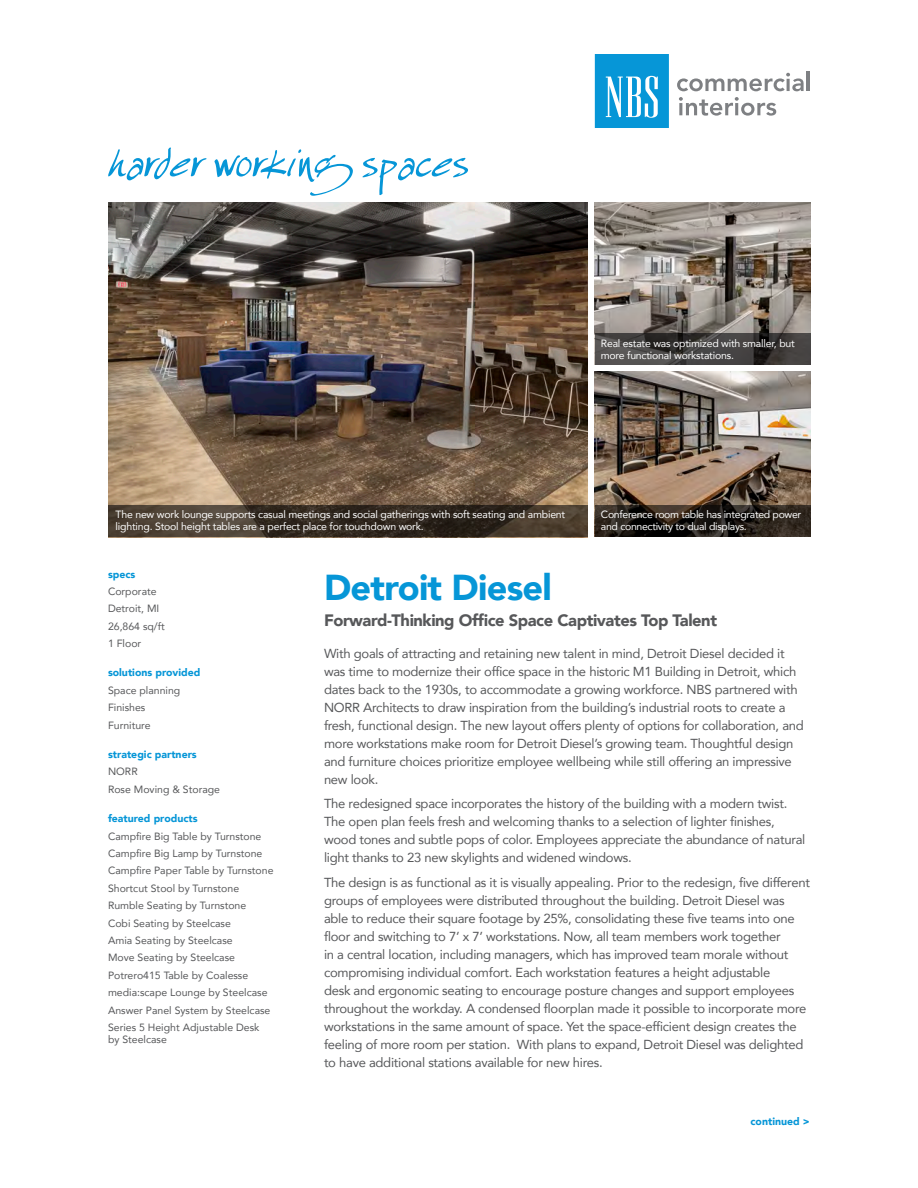
<style>
.page{position:relative;width:918px;height:1188px;background:#fff}
.page>*{position:absolute;margin:0;border:0;box-sizing:border-box;transform-origin:0 0}
.t1{font:54px "Especial Kay";color:#0696d7}
.t2{font:900 36px "Avenir";letter-spacing:-.02em;color:#0696d7}
.t3{font:900 16.5px "Avenir";letter-spacing:-.025em;color:#57585a}
.t4{font:13.05px/18px "Avenir";letter-spacing:-.02em;color:#57585a}
.t5{font:10.5px/12px "Avenir";color:#57585a}
.t6{font:10.5px/12px "Avenir";letter-spacing:-.02em;color:#fff}
.t7{font:900 10.5px "Avenir";color:#0696d7}
</style>
<div class="page">
<img style="left:595px;top:203px;width:216px;height:131px">
<img style="left:595px;top:372px;width:216px;height:133px">
<img style="left:108px;top:203px;width:479px;height:302px">
<svg style="left:595px;top:54px;width:74px;height:74px;background:#2ea7dd"></svg>
<svg style="left:677px;top:73px;width:127px;height:18px"></svg>
<hr style="left:807px;top:72px;width:3px;height:19px;background:#7e8083">
<svg style="left:679px;top:97px;width:97px;height:19px"></svg>
<svg style="left:108px;top:505px;width:479px;height:32px;background:#3d3328"></svg>
<svg style="left:595px;top:505px;width:216px;height:32px;background:#231d17"></svg>
<svg style="left:595px;top:334px;width:216px;height:31px;background:#413e3e"></svg>
<p class="t1" style="left:108px;top:140px;width:362px">harder working spaces</p>
<p class="t6" style="left:601px;top:337px;width:196px">Real estate was optimized with smaller, but more functional workstations.</p>
<p class="t6" style="left:116px;top:508px;width:451px">The new work lounge supports casual meetings and social gatherings with soft seating and ambient lighting. Stool height tables are a perfect place for touchdown work.</p>
<p class="t6" style="left:601px;top:508px;width:202px">Conference room table has integrated power and connectivity to dual displays.</p>
<p class="t7" style="left:108px;top:565px;width:29px">specs</p>
<p class="t5" style="left:108px;top:585px;width:50px">Corporate</p>
<p class="t5" style="left:108px;top:602px;width:53px">Detroit, MI</p>
<p class="t5" style="left:108px;top:620px;width:58px">26,864 sq/ft</p>
<p class="t5" style="left:108px;top:637px;width:35px">1 Floor</p>
<p class="t7" style="left:108px;top:664px;width:94px">solutions provided</p>
<p class="t5" style="left:108px;top:684px;width:74px">Space planning</p>
<p class="t5" style="left:108px;top:701px;width:39px">Finishes</p>
<p class="t5" style="left:108px;top:719px;width:44px">Furniture</p>
<p class="t7" style="left:108px;top:745px;width:90px">strategic partners</p>
<p class="t5" style="left:108px;top:766px;width:31px">NORR</p>
<p class="t5" style="left:108px;top:783px;width:114px">Rose Moving &amp; Storage</p>
<p class="t7" style="left:108px;top:810px;width:91px">featured products</p>
<p class="t5" style="left:108px;top:830px;width:155px">Campfire Big Table by Turnstone</p>
<p class="t5" style="left:108px;top:847px;width:156px">Campfire Big Lamp by Turnstone</p>
<p class="t5" style="left:108px;top:865px;width:167px">Campfire Paper Table by Turnstone</p>
<p class="t5" style="left:108px;top:882px;width:133px">Shortcut Stool by Turnstone</p>
<p class="t5" style="left:108px;top:899px;width:140px">Rumble Seating by Turnstone</p>
<p class="t5" style="left:108px;top:917px;width:124px">Cobi Seating by Steelcase</p>
<p class="t5" style="left:108px;top:934px;width:126px">Amia Seating by Steelcase</p>
<p class="t5" style="left:108px;top:952px;width:129px">Move Seating by Steelcase</p>
<p class="t5" style="left:108px;top:969px;width:142px">Potrero415 Table by Coalesse</p>
<p class="t5" style="left:108px;top:986px;width:161px">media:scape Lounge by Steelcase</p>
<p class="t5" style="left:108px;top:1004px;width:164px">Answer Panel System by Steelcase</p>
<p class="t5" style="left:108px;top:1021px;width:153px">Series 5 Height Adjustable Desk by Steelcase</p>
<p class="t2" style="left:324px;top:557px;width:229px">Detroit Diesel</p>
<p class="t3" style="left:324px;top:606px;width:395px">Forward-Thinking Office Space Captivates Top Talent</p>
<p class="t4" style="left:324px;top:644px;width:481px">With goals of attracting and retaining new talent in mind, Detroit Diesel decided it was time to modernize their office space in the historic M1 Building in Detroit, which dates back to the 1930s, to accommodate a growing workforce. NBS partnered with NORR Architects to draw inspiration from the building’s industrial roots to create a fresh, functional design. The new layout offers plenty of options for collaboration, and more workstations make room for Detroit Diesel’s growing team. Thoughtful design and furniture choices prioritize employee wellbeing while still offering an impressive new look.</p>
<p class="t4" style="left:324px;top:795px;width:483px">The redesigned space incorporates the history of the building with a modern twist.<br>The open plan feels fresh and welcoming thanks to a selection of lighter finishes, wood tones and subtle pops of color. Employees appreciate the abundance of natural light thanks to 23 new skylights and widened windows.</p>
<p class="t4" style="left:324px;top:873px;width:488px">The design is as functional as it is visually appealing. Prior to the redesign, five different groups of employees were distributed throughout the building. Detroit Diesel was able to reduce their square footage by 25%, consolidating these five teams into one floor and switching to 7’ x 7’ workstations. Now, all team members work together<br>in a central location, including managers, which has improved team morale without compromising individual comfort. Each workstation features a height adjustable<br>desk and ergonomic seating to encourage posture changes and support employees throughout the workday. A condensed floorplan made it possible to incorporate more workstations in the same amount of space. Yet the space-efficient design creates the feeling of more room per station. With plans to expand, Detroit Diesel was delighted to have additional stations available for new hires.</p>
<p class="t7" style="left:751px;top:1112px;width:61px">continued &gt;</p>
</div>
